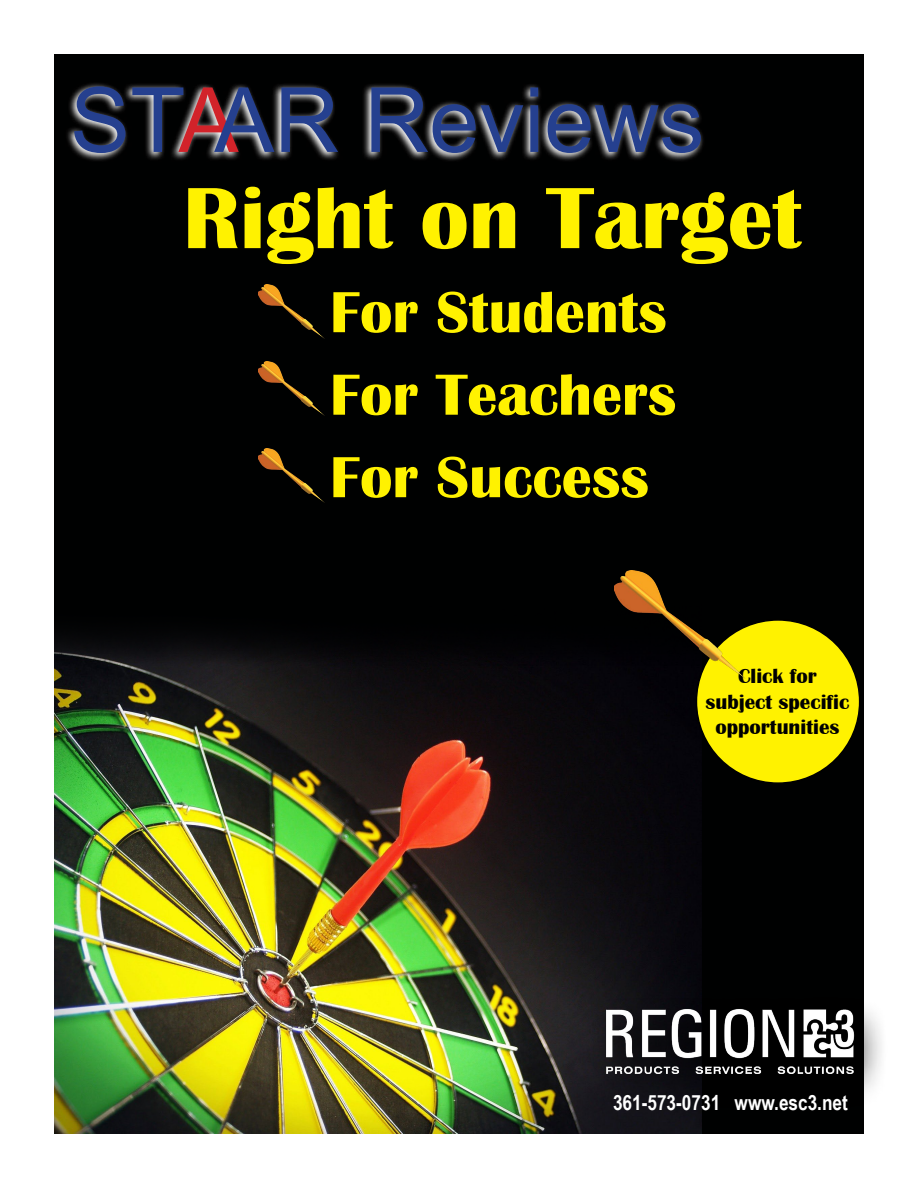
<style>
.page{position:relative;width:918px;height:1188px;background:#fff}
.page>*{position:absolute;margin:0;border:0;box-sizing:border-box;transform-origin:0 0}
.t1{font:700 90px "Britannic";color:#fff200}
.t2{font:90px "Arial";color:#25408f}
.t3{font:700 60px/82.5px "Britannic";color:#fff200}
.t4{font:700 21px/25.2px "Britannic";color:#000;text-align:center}
.t5{font:700 21px "Arial Narrow";color:#fff}
.s1{color:#d2232a}
</style>
<div class="page">
<div style="left:55px;top:55px;width:808px;height:1078px;background:#000101"></div>
<img style="left:54px;top:603px;width:648px;height:531px">
<div style="left:591px;top:995px;width:297px;height:114px;background:#000;opacity:.94"></div>
<img style="left:606px;top:1007px;width:249px;height:67px">
<svg style="left:67px;top:83px;width:636px;height:78px"></svg>
<img style="left:258px;top:284px;width:66px;height:54px">
<img style="left:258px;top:362px;width:66px;height:53px">
<img style="left:258px;top:448px;width:66px;height:54px">
<div style="left:696px;top:620px;width:164px;height:163px;background:#fff200;border-radius:50%"></div>
<img style="left:614px;top:571px;width:132px;height:108px">
<h1 class="t2" style="left:70px;top:58px;width:636px">ST<span class="s1">A</span>AR Reviews</h1>
<h1 class="t1" style="left:183px;top:167px;width:620px">Right on Target</h1>
<h2 class="t3" style="left:330px;top:272px;width:348px">For Students<br>For Teachers<br>For Success</h2>
<p class="t4" style="left:706px;top:664px;width:145px">Click for subject specific opportunities</p>
<p class="t5" style="left:613px;top:1086px;width:236px">361-573-0731 www.esc3.net</p>
</div>
